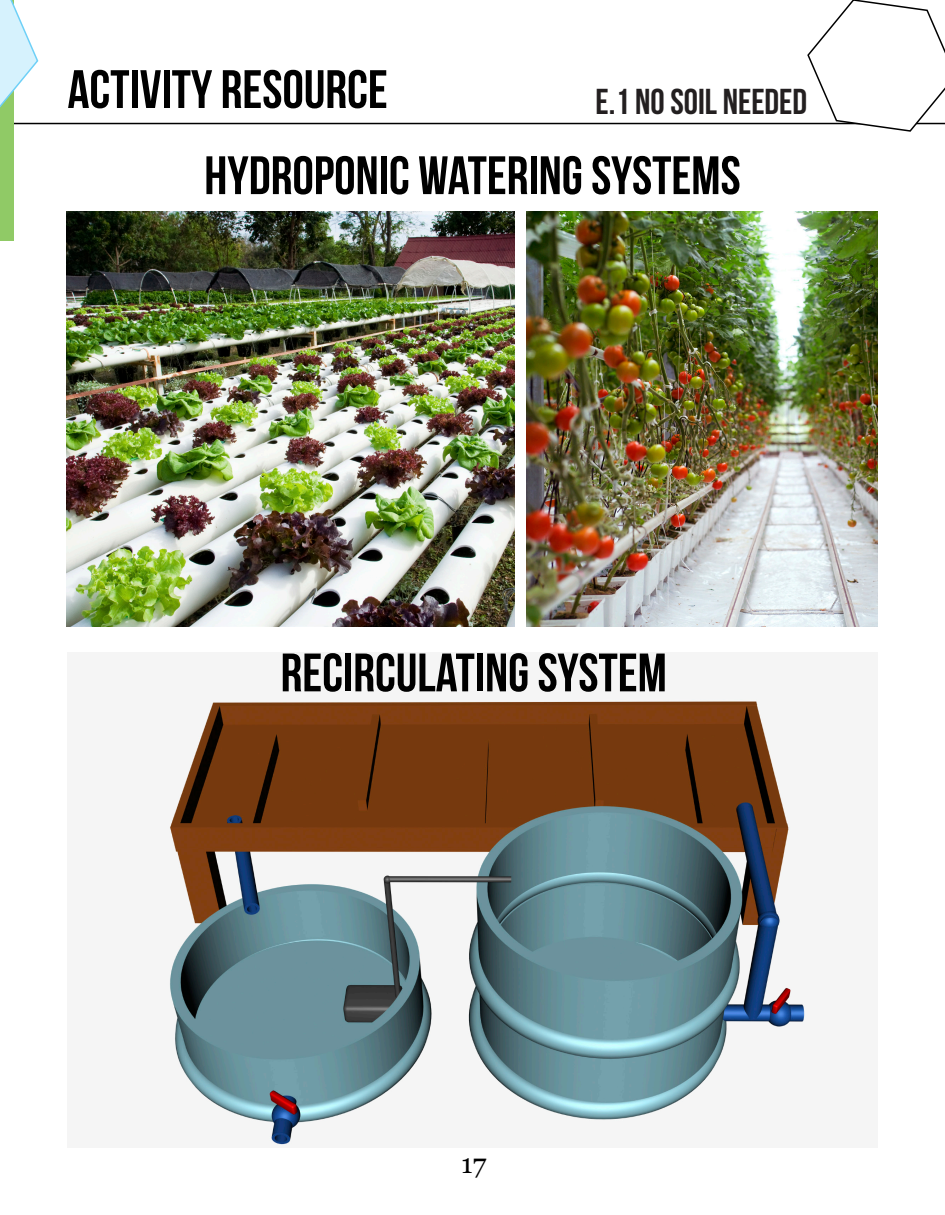
<style>
.page{position:relative;width:945px;height:1215px;background:#fff}
.page>*{position:absolute;margin:0;border:0;box-sizing:border-box;transform-origin:0 0}
.t1{font:54px "Bebas Neue";color:#000}
.t2{font:36px "Bebas Neue";color:#231f20}
.t3{font:27px "Georgia";color:#000}
</style>
<div class="page">
<hr style="left:0;top:123px;width:945px;height:1px;background:#000">
<svg style="left:806px;top:0;width:139px;height:132px"></svg>
<div style="left:0;top:0;width:14px;height:241px;background:#90ca66"></div>
<svg style="left:0;top:0;width:39px;height:108px"></svg>
<img style="left:526px;top:212px;width:352px;height:414px">
<img style="left:67px;top:212px;width:448px;height:414px">
<img style="left:169px;top:699px;width:636px;height:448px">
<p class="t1" style="left:68px;top:60px;width:322px">ACTIVITY RESOURCE</p>
<p class="t2" style="left:595px;top:82px;width:213px">E.1 NO SOIL NEEDED</p>
<p class="t1" style="left:204px;top:146px;width:538px">HYDROPONIC WATERING SYSTEMS</p>
<p class="t1" style="left:281px;top:643px;width:388px">RECIRCULATING SYSTEM</p>
<p class="t3" style="left:461px;top:1144px;width:27px">17</p>
</div>
